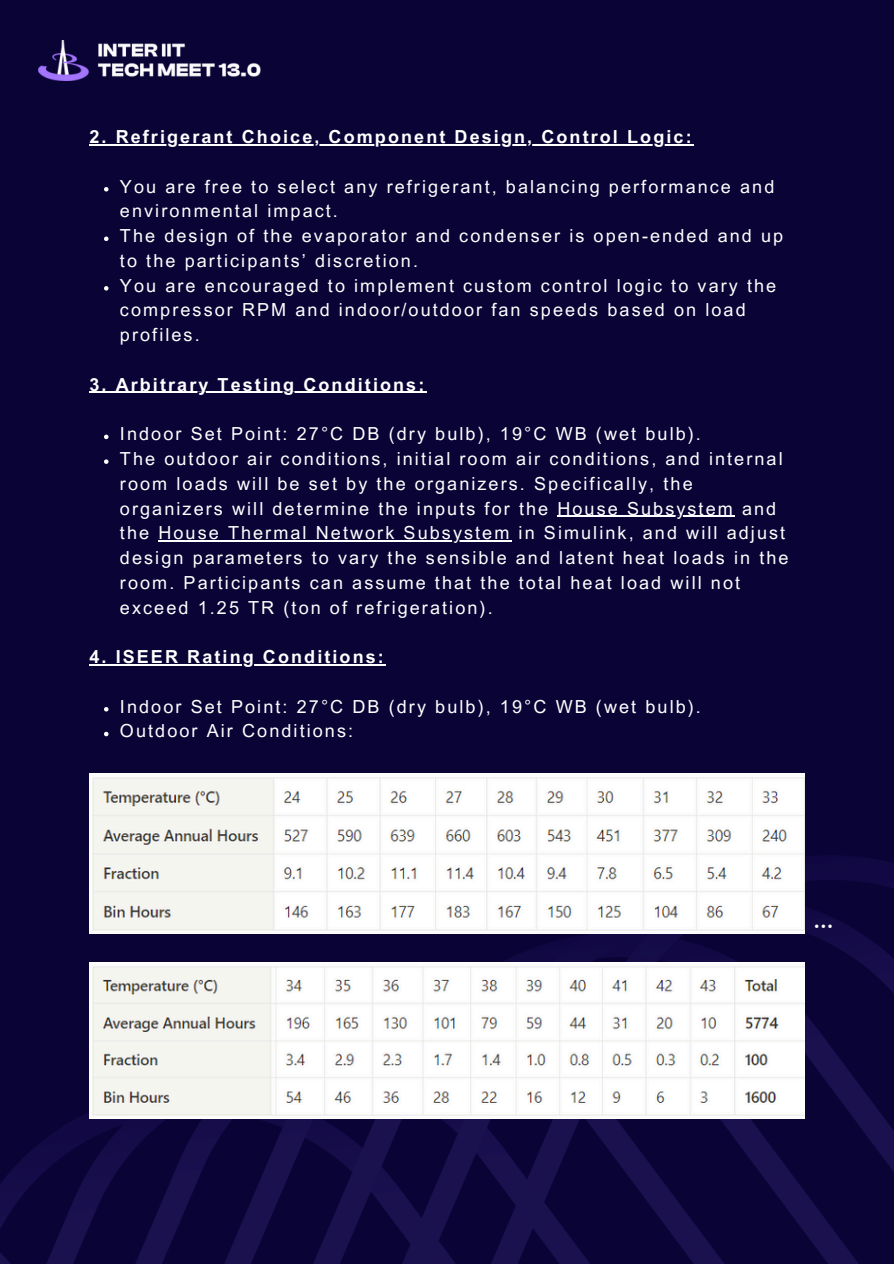
<style>
.page{position:relative;width:894px;height:1264px;background:#fff}
.page>*{position:absolute;margin:0;border:0;box-sizing:border-box;transform-origin:0 0}
.t1{font:31.5px "Montserrat";color:#fff}
.t2{font:18px/24.8px "Arial MT Pro";letter-spacing:.115em;color:#fff}
.t3{font:700 18px "Arial MT Pro";letter-spacing:.115em;color:#fff}
</style>
<div class="page">
<div style="left:0;top:0;width:893px;height:1263px;background:#0a0336"></div>
<img style="left:0;top:732px;width:893px;height:531px">
<img style="left:38px;top:40px;width:223px;height:41px">
<hr style="left:89px;top:144px;width:604px;height:1px;background:#fff">
<svg style="left:104px;top:187px;width:4px;height:4px"></svg>
<svg style="left:104px;top:236px;width:4px;height:5px"></svg>
<svg style="left:104px;top:286px;width:4px;height:4px"></svg>
<hr style="left:89px;top:392px;width:337px;height:1px;background:#fff">
<svg style="left:104px;top:434px;width:4px;height:5px"></svg>
<svg style="left:104px;top:459px;width:4px;height:5px"></svg>
<hr style="left:557px;top:515px;width:177px;height:2px;background:#fff">
<hr style="left:158px;top:540px;width:353px;height:1px;background:#fff">
<hr style="left:89px;top:664px;width:297px;height:1px;background:#fff">
<svg style="left:104px;top:707px;width:4px;height:4px"></svg>
<svg style="left:104px;top:731px;width:4px;height:5px"></svg>
<img style="left:89px;top:773px;width:715px;height:160px">
<img style="left:89px;top:962px;width:715px;height:156px">
<p class="t3" style="left:89px;top:130px;width:603px">2. Refrigerant Choice, Component Design, Control Logic:</p>
<p class="t2" style="left:120px;top:176px;width:655px">You are free to select any refrigerant, balancing performance and environmental impact.</p>
<p class="t2" style="left:120px;top:226px;width:664px">The design of the evaporator and condenser is open-ended and up to the participants’ discretion.</p>
<h1 class="t2" style="left:120px;top:275px;width:657px">You are encouraged to implement custom control logic to vary the compressor RPM and indoor/outdoor fan speeds based on load profiles.</h1>
<p class="t3" style="left:89px;top:377px;width:336px">3. Arbitrary Testing Conditions:</p>
<p class="t2" style="left:120px;top:424px;width:582px">Indoor Set Point: 27°C DB (dry bulb), 19°C WB (wet bulb).</p>
<h1 class="t2" style="left:120px;top:448px;width:664px">The outdoor air conditions, initial room air conditions, and internal room loads will be set by the organizers. Specifically, the organizers will determine the inputs for the</h1>
<p class="t2" style="left:557px;top:498px;width:220px">House Subsystem and</p>
<p class="t2" style="left:120px;top:523px;width:670px;text-indent:38px">House Thermal Network Subsystem in Simulink, and will adjust design parameters to vary the sensible and latent heat loads in the room. Participants can assume that the total heat load will not exceed 1.25 TR (ton of refrigeration).</p>
<p class="t3" style="left:89px;top:650px;width:296px">4. ISEER Rating Conditions:</p>
<p class="t2" style="left:120px;top:696px;width:582px">Indoor Set Point: 27°C DB (dry bulb), 19°C WB (wet bulb).</p>
<p class="t2" style="left:120px;top:721px;width:235px">Outdoor Air Conditions:</p>
<p class="t2" style="left:120px;top:523px;width:31px">the</p>
<p class="t1" style="left:813px;top:897px;width:22px">...</p>
</div>
